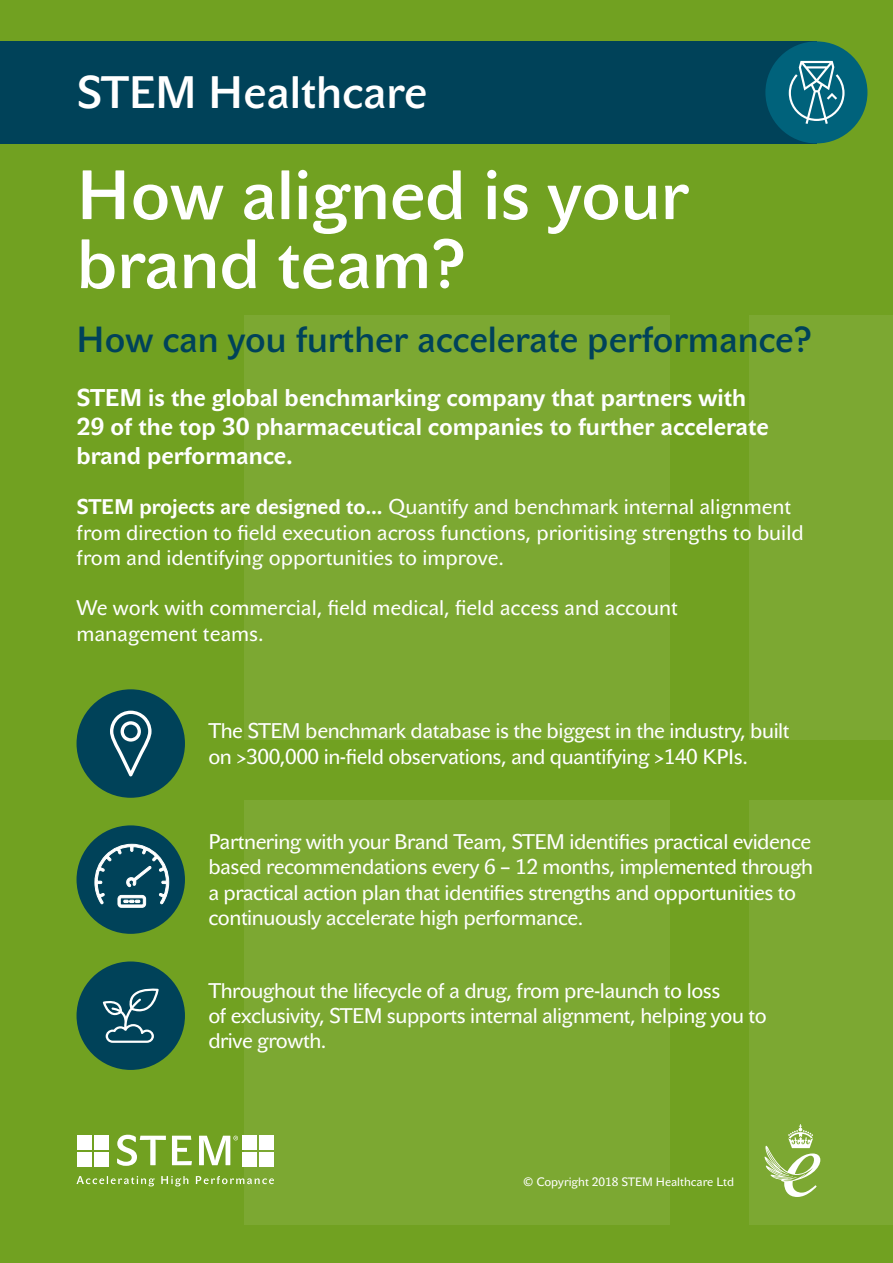
<style>
.page{position:relative;width:893px;height:1263px;background:#71a121}
.page>*{position:absolute;margin:0;border:0;box-sizing:border-box;transform-origin:0 0}
.t1{font:69px/69px "John Sans Medium Pro";color:#fff}
.t2{font:45px "John Sans Medium Pro";color:#fff}
.t3{font:36px "John Sans Medium Pro";color:#004259}
.t4{font:700 24px/28.8px "John Sans Text Pro";color:#fff}
.t5{font:21px/25.2px "John Sans Text Pro";letter-spacing:-.02em;color:#fff}
.t6{font:21px/25.2px "John Sans Text Pro";color:#fff}
.t7{font:12px "John Sans Text Pro";color:#fff}
.s1{font-weight:700}
</style>
<div class="page">
<div style="left:750px;top:315px;width:143px;height:424px;background:#7ca832"></div>
<div style="left:750px;top:800px;width:143px;height:425px;background:#7ca832"></div>
<div style="left:244px;top:315px;width:426px;height:424px;background:#7ca832"></div>
<div style="left:244px;top:800px;width:426px;height:425px;background:#7ca832"></div>
<div style="left:77px;top:689px;width:108px;height:109px;background:#004259;border-radius:50%"></div>
<div style="left:77px;top:825px;width:108px;height:109px;background:#004259;border-radius:50%"></div>
<div style="left:77px;top:961px;width:108px;height:109px;background:#004259;border-radius:50%"></div>
<div style="left:0;top:41px;width:816px;height:102px;background:#004259"></div>
<div style="left:765px;top:41px;width:102px;height:102px;background:#00627b;border-radius:50%"></div>
<svg style="left:77px;top:1176px;width:78px;height:10px"></svg>
<svg style="left:161px;top:1176px;width:27px;height:10px"></svg>
<svg style="left:196px;top:1176px;width:78px;height:8px"></svg>
<div style="left:94px;top:1135px;width:15px;height:14px;background:#fff"></div>
<div style="left:94px;top:1152px;width:15px;height:14px;background:#fff"></div>
<div style="left:77px;top:1135px;width:15px;height:14px;background:#fff"></div>
<div style="left:77px;top:1152px;width:15px;height:14px;background:#fff"></div>
<div style="left:259px;top:1135px;width:15px;height:14px;background:#fff"></div>
<div style="left:259px;top:1152px;width:15px;height:14px;background:#fff"></div>
<div style="left:242px;top:1135px;width:14px;height:14px;background:#fff"></div>
<div style="left:242px;top:1152px;width:14px;height:14px;background:#fff"></div>
<svg style="left:117px;top:1135px;width:49px;height:31px"></svg>
<svg style="left:172px;top:1136px;width:20px;height:29px"></svg>
<svg style="left:199px;top:1136px;width:39px;height:29px"></svg>
<svg style="left:764px;top:1124px;width:56px;height:73px"></svg>
<svg style="left:789px;top:61px;width:55px;height:63px"></svg>
<svg style="left:110px;top:711px;width:42px;height:66px"></svg>
<svg style="left:94px;top:843px;width:75px;height:65px"></svg>
<svg style="left:103px;top:988px;width:56px;height:55px"></svg>
<h2 class="t2" style="left:77px;top:67px;width:352px">STEM Healthcare</h2>
<h1 class="t1" style="left:77px;top:161px;width:613px">How aligned is your brand team?</h1>
<h3 class="t3" style="left:77px;top:318px;width:736px">How can you further accelerate performance?</h3>
<p class="t4" style="left:77px;top:384px;width:694px">STEM is the global benchmarking company that partners with<br>29 of the top 30 pharmaceutical companies to further accelerate brand performance.</p>
<p class="t6" style="left:77px;top:495px;width:729px"><span class="s1">STEM projects are designed to…</span> Quantify and benchmark internal alignment from direction to field execution across functions, prioritising strengths to build from and identifying opportunities to improve.</p>
<p class="t6" style="left:77px;top:596px;width:603px">We work with commercial, field medical, field access and account management teams.</p>
<p class="t5" style="left:208px;top:719px;width:583px">The STEM benchmark database is the biggest in the industry, built on &gt;300,000 in-field observations, and quantifying &gt;140 KPIs.</p>
<p class="t5" style="left:208px;top:829px;width:606px">Partnering with your Brand Team, STEM identifies practical evidence based recommendations every 6 – 12 months, implemented through a practical action plan that identifies strengths and opportunities to continuously accelerate high performance.</p>
<p class="t5" style="left:208px;top:978px;width:560px">Throughout the lifecycle of a drug, from pre-launch to loss<br>of exclusivity, STEM supports internal alignment, helping you to drive growth.</p>
<p class="t7" style="left:523px;top:1175px;width:212px">© Copyright 2018 STEM Healthcare Ltd</p>
</div>
